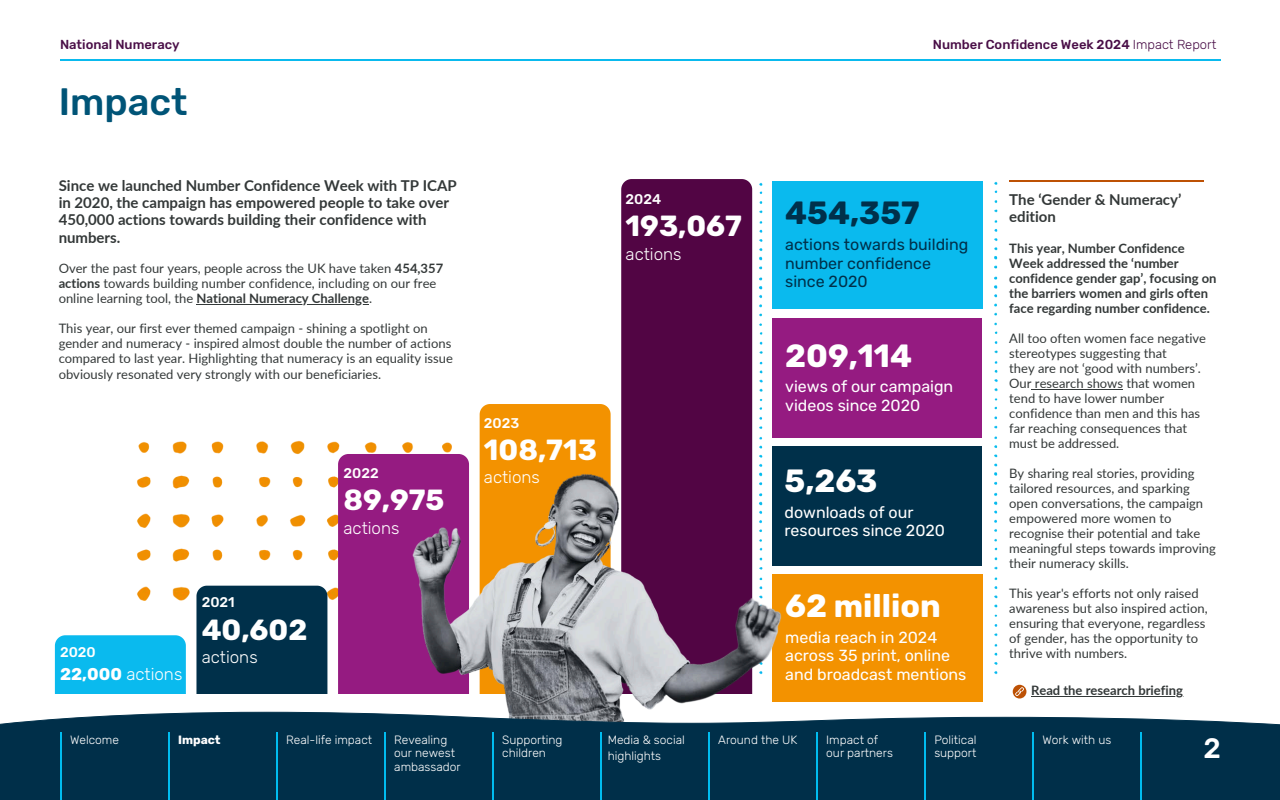
<style>
.page{position:relative;width:1280px;height:800px;background:#fff}
.page>*{position:absolute;margin:0;border:0;box-sizing:border-box;transform-origin:0 0}
.t1{font:500 38px "Rubik";color:#005477}
.t2{font:700 32px "Rubik";color:#fff}
.t3{font:700 32px "Rubik";color:#00304a}
.t4{font:700 29px "Rubik";color:#fff}
.t5{font:500 28px "Rubik";color:#fff}
.t6{font:300 17px "Rubik";color:#fff}
.t7{font:16px/18.8px "Rubik";color:#fff}
.t8{font:16px/18.8px "Rubik";color:#00304a}
.t9{font:700 15px/17.2px "Lato";color:#333838}
.t10{font:500 14px "Rubik";color:#fff}
.t11{font:13px/15px "Lato";color:#333838}
.t12{font:700 13px/15px "Lato";color:#333838}
.t13{font:500 13px "Rubik";color:#490e47}
.t14{font:300 12px/13.5px "Rubik";color:#fff}
.t15{font:700 12px "Rubik";color:#fff}
.s1{font-weight:300}
.s2{font-weight:700}
</style>
<div class="page">
<hr style="left:60px;top:59px;width:1160px;height:1px;background:#0abaee">
<img style="left:137px;top:440px;width:315px;height:182px">
<div style="left:55px;top:635px;width:131px;height:59px;background:#0abaee"></div>
<div style="left:196px;top:585px;width:131px;height:109px;background:#00304a"></div>
<div style="left:338px;top:454px;width:127px;height:240px;background:#951b81"></div>
<div style="left:479px;top:404px;width:131px;height:52px;background:#f39200"></div>
<div style="left:621px;top:179px;width:131px;height:277px;background:#520544"></div>
<img style="left:759px;top:182px;width:4px;height:274px">
<div style="left:772px;top:446px;width:210px;height:119px;background:#00304a"></div>
<div style="left:772px;top:318px;width:210px;height:119px;background:#951b81"></div>
<div style="left:772px;top:181px;width:210px;height:128px;background:#0abaee"></div>
<div style="left:772px;top:574px;width:210px;height:128px;background:#f39200"></div>
<img style="left:403px;top:456px;width:393px;height:255px">
<div style="left:0;top:725px;width:1280px;height:74px;background:#002f49"></div>
<svg style="left:0;top:711px;width:1280px;height:14px"></svg>
<hr style="left:60px;top:732px;width:1px;height:67px;background:#00bcef">
<hr style="left:168px;top:732px;width:1px;height:67px;background:#00bcef">
<hr style="left:276px;top:732px;width:1px;height:67px;background:#00bcef">
<hr style="left:384px;top:732px;width:1px;height:67px;background:#00bcef">
<hr style="left:492px;top:732px;width:1px;height:67px;background:#00bcef">
<hr style="left:600px;top:732px;width:1px;height:67px;background:#00bcef">
<hr style="left:708px;top:732px;width:1px;height:67px;background:#00bcef">
<hr style="left:816px;top:732px;width:1px;height:67px;background:#00bcef">
<hr style="left:924px;top:732px;width:1px;height:67px;background:#00bcef">
<hr style="left:1032px;top:732px;width:1px;height:67px;background:#00bcef">
<hr style="left:1140px;top:732px;width:1px;height:67px;background:#00bcef">
<hr style="left:1009px;top:180px;width:194px;height:1px;background:#bd5104">
<hr style="left:1031px;top:389px;width:92px;height:1px;background:#333838">
<hr style="left:197px;top:304px;width:172px;height:1px;background:#333838">
<img style="left:994px;top:181px;width:4px;height:494px">
<svg style="left:1012px;top:684px;width:14px;height:14px"></svg>
<svg style="left:1015px;top:687px;width:9px;height:9px"></svg>
<hr style="left:1031px;top:696px;width:152px;height:1px;background:#333838">
<h4 class="t13" style="left:60px;top:37px;width:121px">National Numeracy</h4>
<p class="t13" style="left:932px;top:37px;width:285px">Number Confidence Week 2024 <span class="s1">Impact Report</span></p>
<p class="t1" style="left:59px;top:79px;width:130px">Impact</p>
<p class="t9" style="left:59px;top:176px;width:400px">Since we launched Number Confidence Week with TP ICAP in 2020, the campaign has empowered people to take over 450,000 actions towards building their confidence with numbers.</p>
<h3 class="t11" style="left:59px;top:261px;width:386px">Over the past four years, people across the UK have taken <span class="s2">454,357 actions</span> towards building number confidence, including on our free online learning tool, the <span class="s2">National Numeracy Challenge</span>.</h3>
<h5 class="t11" style="left:59px;top:321px;width:396px">This year, our first ever themed campaign - shining a spotlight on gender and numeracy - inspired almost double the number of actions compared to last year. Highlighting that numeracy is an equality issue obviously resonated very strongly with our beneficiaries.</h5>
<p class="t10" style="left:60px;top:644px;width:37px">2020</p>
<p class="t6" style="left:60px;top:663px;width:124px"><span class="s2">22,000</span> actions</p>
<h5 class="t10" style="left:202px;top:594px;width:35px">2021</h5>
<h5 class="t4" style="left:202px;top:612px;width:107px">40,602</h5>
<h5 class="t6" style="left:202px;top:647px;width:57px">actions</h5>
<p class="t10" style="left:343px;top:465px;width:37px">2022</p>
<p class="t4" style="left:343px;top:483px;width:103px">89,975</p>
<p class="t6" style="left:343px;top:517px;width:57px">actions</p>
<p class="t10" style="left:484px;top:414px;width:37px">2023</p>
<p class="t4" style="left:484px;top:433px;width:115px">108,713</p>
<p class="t6" style="left:484px;top:467px;width:57px">actions</p>
<p class="t10" style="left:625px;top:191px;width:37px">2024</p>
<p class="t4" style="left:625px;top:209px;width:118px">193,067</p>
<p class="t6" style="left:625px;top:244px;width:57px">actions</p>
<h1 class="t3" style="left:785px;top:194px;width:136px">454,357</h1>
<h1 class="t8" style="left:785px;top:235px;width:185px">actions towards building number confidence since 2020</h1>
<p class="t2" style="left:785px;top:337px;width:128px">209,114</p>
<p class="t7" style="left:785px;top:377px;width:170px">views of our campaign videos since 2020</p>
<h5 class="t2" style="left:784px;top:462px;width:95px">5,263</h5>
<h5 class="t7" style="left:784px;top:502px;width:162px">downloads of our resources since 2020</h5>
<p class="t2" style="left:785px;top:587px;width:157px">62 million</p>
<p class="t7" style="left:785px;top:627px;width:183px">media reach in 2024 across 35 print, online and broadcast mentions</p>
<p class="t9" style="left:1009px;top:190px;width:174px">The ‘Gender &amp; Numeracy’ edition</p>
<p class="t12" style="left:1009px;top:240px;width:209px">This year, Number Confidence<br>Week addressed the ‘number confidence gender gap’, focusing on the barriers women and girls often face regarding number confidence.</p>
<h3 class="t11" style="left:1009px;top:330px;width:198px">All too often women face negative</h3>
<h3 class="t11" style="left:1009px;top:345px;width:159px">stereotypes suggesting that</h3>
<h3 class="t11" style="left:1009px;top:360px;width:193px">they are not ‘good with numbers’.</h3>
<h2 class="t11" style="left:1009px;top:375px;width:187px">Our research shows that women</h2>
<h2 class="t11" style="left:1009px;top:390px;width:156px">tend to have lower number</h2>
<p class="t11" style="left:1009px;top:405px;width:192px">confidence than men and this has</p>
<p class="t11" style="left:1009px;top:420px;width:179px">far reaching consequences that</p>
<h3 class="t11" style="left:1009px;top:435px;width:112px">must be addressed.</h3>
<h4 class="t11" style="left:1009px;top:465px;width:208px">By sharing real stories, providing tailored resources, and sparking open conversations, the campaign empowered more women to recognise their potential and take meaningful steps towards improving their numeracy skills.</h4>
<h5 class="t11" style="left:1009px;top:585px;width:200px">This year's efforts not only raised awareness but also inspired action, ensuring that everyone, regardless of gender, has the opportunity to thrive with numbers.</h5>
<p class="t12" style="left:1031px;top:682px;width:153px">Read the research briefing</p>
<p class="t14" style="left:607px;top:731px;width:79px;line-height:16.5px">Media &amp; social highlights</p>
<p class="t14" style="left:718px;top:732px;width:81px">Around the UK</p>
<h3 class="t14" style="left:826px;top:732px;width:68px">Impact of our partners</h3>
<h3 class="t14" style="left:934px;top:732px;width:44px">Political support</h3>
<p class="t14" style="left:70px;top:732px;width:50px">Welcome</p>
<p class="t15" style="left:178px;top:732px;width:44px">Impact</p>
<p class="t14" style="left:286px;top:732px;width:87px">Real-life impact</p>
<p class="t14" style="left:394px;top:732px;width:68px">Revealing our newest ambassador</p>
<p class="t14" style="left:502px;top:732px;width:62px">Supporting children</p>
<p class="t14" style="left:1042px;top:732px;width:70px">Work with us</p>
<p class="t5" style="left:1203px;top:732px;width:19px">2</p>
</div>
